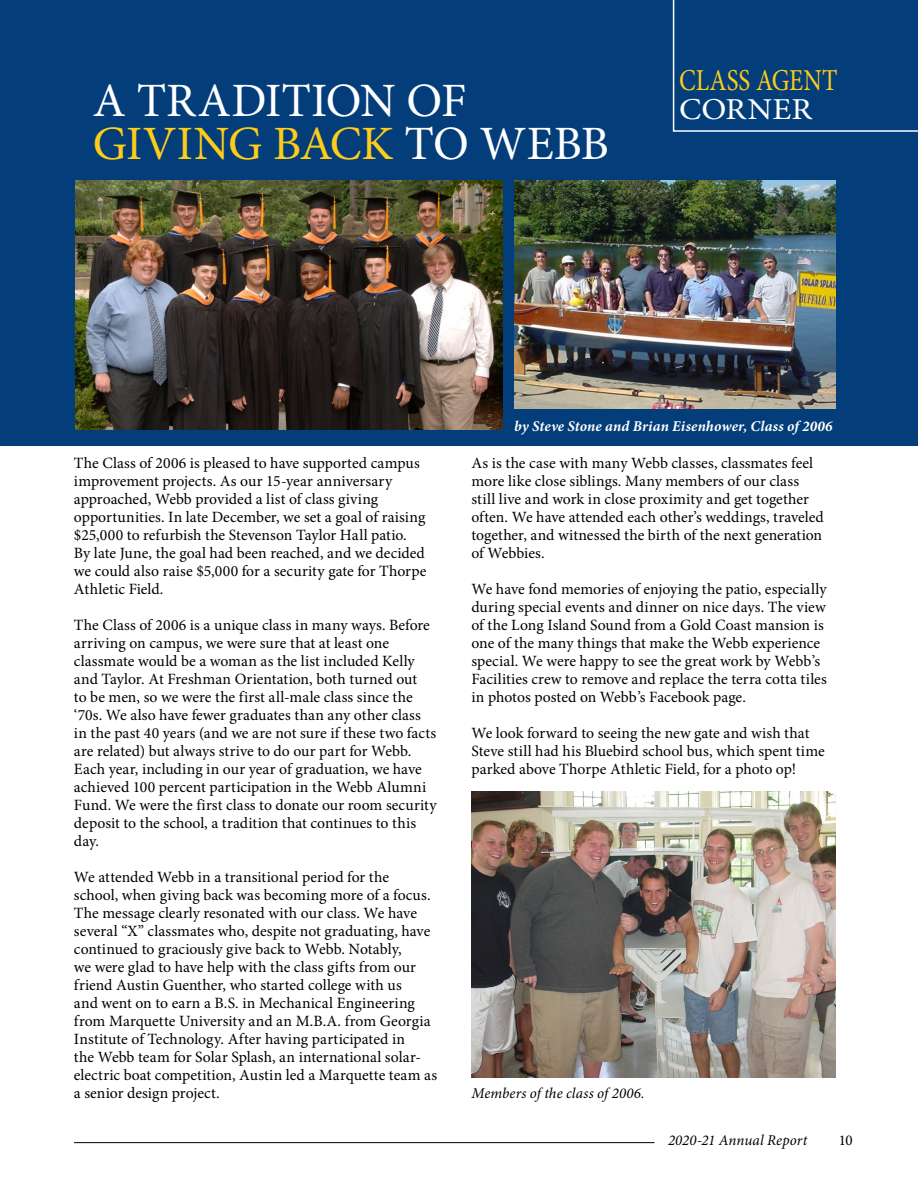
<style>
.page{position:relative;width:918px;height:1188px;background:#fff}
.page>*{position:absolute;margin:0;border:0;box-sizing:border-box;transform-origin:0 0}
.t1{font:47.85px/43px "Minion Pro";letter-spacing:-.01em;color:#fff}
.t2{font:30.45px "Minion Pro";color:#fecd1a;scale:.82 1}
.t3{font:30.45px "Minion Pro";color:#fff;scale:1.1 1}
.t4{font:15.75px/18px "Minion Pro";color:#000}
.t5{font:italic 15px "Minion Pro";letter-spacing:.005em;color:#000}
.t6{font:italic 700 15px "Minion Pro";letter-spacing:.01em;color:#fff}
.t7{font:15px "Minion Pro";color:#000}
.s1{color:#fecd1a}
</style>
<div class="page">
<hr style="left:74px;top:1142px;width:580px;height:1px;background:#000">
<div style="left:0;top:0;width:918px;height:446px;background:#003b79"></div>
<img style="left:75px;top:180px;width:427px;height:250px">
<svg style="left:673px;top:0;width:245px;height:132px"></svg>
<img style="left:471px;top:792px;width:364px;height:286px">
<img style="left:514px;top:180px;width:321px;height:229px">
<h1 class="t1" style="left:93px;top:79px;width:518px">A TRADITION OF<br><span class="s1">GIVING BACK</span> TO WEBB</h1>
<h2 class="t2" style="left:679px;top:60px;width:195px">CLASS AGENT</h2>
<h2 class="t3" style="left:679px;top:89px;width:122px">CORNER</h2>
<p class="t4" style="left:74px;top:454px;width:354px">The Class of 2006 is pleased to have supported campus improvement projects. As our 15-year anniversary approached, Webb provided a list of class giving opportunities. In late December, we set a goal of raising $25,000 to refurbish the Stevenson Taylor Hall patio.<br>By late June, the goal had been reached, and we decided we could also raise $5,000 for a security gate for Thorpe Athletic Field.</p>
<p class="t4" style="left:74px;top:616px;width:364px">The Class of 2006 is a unique class in many ways. Before arriving on campus, we were sure that at least one classmate would be a woman as the list included Kelly and Taylor. At Freshman Orientation, both turned out<br>to be men, so we were the first all-male class since the ‘70s. We also have fewer graduates than any other class in the past 40 years (and we are not sure if these two facts are related) but always strive to do our part for Webb.<br>Each year, including in our year of graduation, we have achieved 100 percent participation in the Webb Alumni Fund. We were the first class to donate our room security deposit to the school, a tradition that continues to this day.</p>
<p class="t4" style="left:74px;top:868px;width:365px">We attended Webb in a transitional period for the school, when giving back was becoming more of a focus.<br>The message clearly resonated with our class. We have several “X” classmates who, despite not graduating, have continued to graciously give back to Webb. Notably,<br>we were glad to have help with the class gifts from our friend Austin Guenther, who started college with us<br>and went on to earn a B.S. in Mechanical Engineering from Marquette University and an M.B.A. from Georgia Institute of Technology. After having participated in<br>the Webb team for Solar Splash, an international solar&shy;electric boat competition, Austin led a Marquette team as a senior design project.</p>
<p class="t6" style="left:514px;top:416px;width:320px">by Steve Stone and Brian Eisenhower, Class of 2006</p>
<p class="t4" style="left:471px;top:454px;width:354px">As is the case with many Webb classes, classmates feel more like close siblings. Many members of our class still live and work in close proximity and get together often. We have attended each other’s weddings, traveled together, and witnessed the birth of the next generation of Webbies.</p>
<p class="t4" style="left:471px;top:580px;width:357px">We have fond memories of enjoying the patio, especially during special events and dinner on nice days. The view of the Long Island Sound from a Gold Coast mansion is one of the many things that make the Webb experience special. We were happy to see the great work by Webb’s Facilities crew to remove and replace the terra cotta tiles in photos posted on Webb’s Facebook page.</p>
<p class="t4" style="left:471px;top:724px;width:355px">We look forward to seeing the new gate and wish that<br>Steve still had his Bluebird school bus, which spent time parked above Thorpe Athletic Field, for a photo op!</p>
<p class="t5" style="left:471px;top:1083px;width:175px">Members of the class of 2006.</p>
<p class="t5" style="left:668px;top:1130px;width:141px">2020-21 Annual Report</p>
<p class="t7" style="left:839px;top:1130px;width:15px">10</p>
</div>
